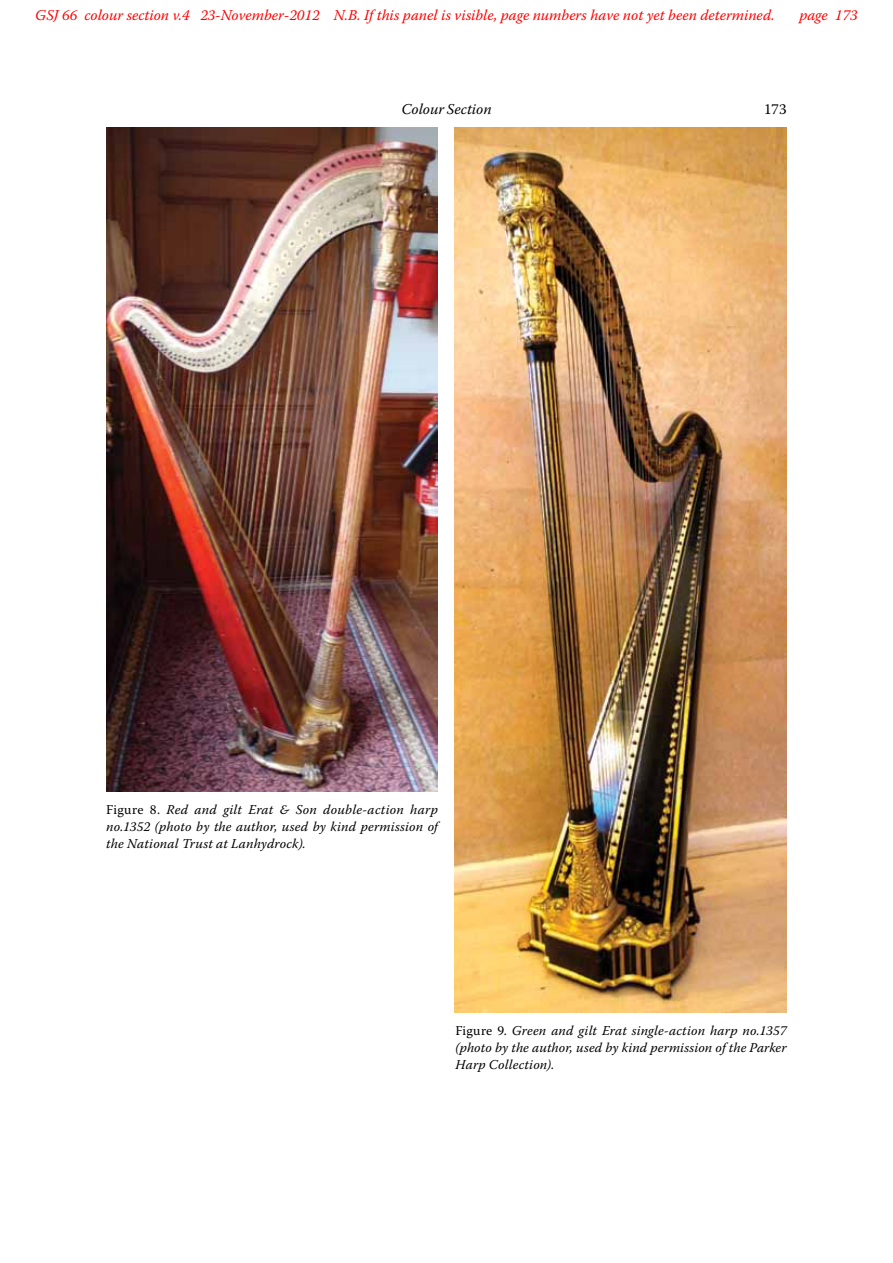
<style>
.page{position:relative;width:893px;height:1263px;background:#fff}
.page>*{position:absolute;margin:0;border:0;box-sizing:border-box;transform-origin:0 0}
.t1{font:italic 15px "Warnock Pro";color:#f00}
.t2{font:italic 15px "Warnock Pro";color:#000}
.t3{font:15px "Warnock Pro";color:#000}
.t4{font:italic 13.5px/16.8px "Warnock Pro";letter-spacing:.01em;color:#000;text-align:justify}
.s1{font-style:normal}
</style>
<div class="page">
<img style="left:106px;top:128px;width:332px;height:663px">
<img style="left:454px;top:128px;width:332px;height:884px">
<p class="t1" style="left:35px;top:6px;width:741px">GSJ 66 colour section v.4 23-November-2012 N.B. If this panel is visible, page numbers have not yet been determined.</p>
<p class="t1" style="left:799px;top:6px;width:60px">page 173</p>
<p class="t2" style="left:401px;top:100px;width:92px">Colour Section</p>
<p class="t3" style="left:764px;top:100px;width:24px">173</p>
<p class="t4" style="left:106px;top:801px;width:333px"><span class="s1">Figure 8.</span> Red and gilt Erat &amp; Son double-action harp no.1352 (photo by the author, used by kind permission of the National Trust at Lanhydrock).</p>
<p class="t4" style="left:455px;top:1022px;width:333px"><span class="s1">Figure 9.</span> Green and gilt Erat single-action harp no.1357 (photo by the author, used by kind permission of the Parker Harp Collection).</p>
</div>
